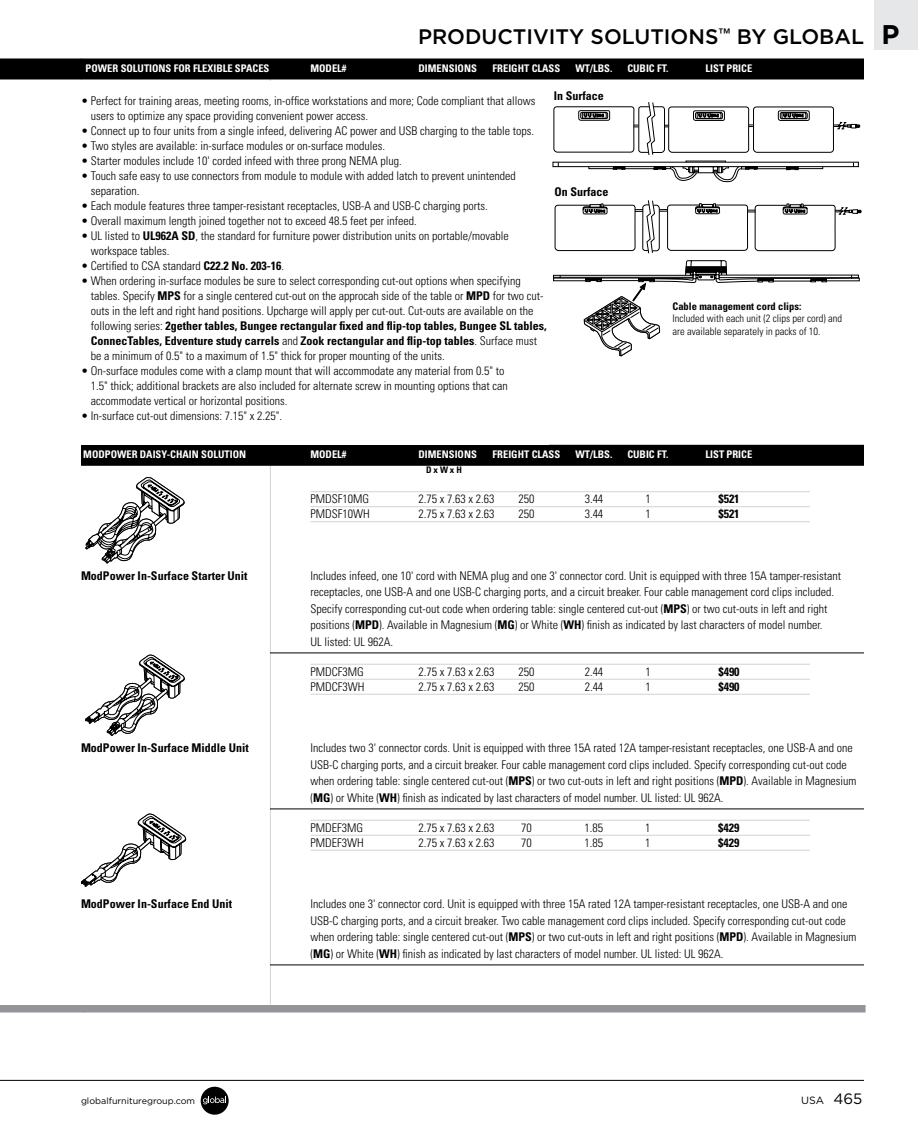
<style>
.page{position:relative;width:918px;height:1134px;background:#fff}
.page>*{position:absolute;margin:0;border:0;box-sizing:border-box;transform-origin:0 0}
.t1{font:700 27px "Gotham";color:#000}
.t2{font:500 21px "Gotham";color:#000}
.t3{font:300 condensed 12px/15px "Univers LT Std";color:#000}
.t4{font:700 condensed 12px "Univers LT Std";color:#000}
.t5{font:700 condensed 10.5px "Univers LT Std";color:#fff}
.t6{font:300 condensed 10.5px/12.6px "Univers LT Std";color:#000}
.t7{font:700 condensed 10.5px "Univers LT Std";color:#000}
.t8{font:10.5px "Gotham";color:#000}
.t9{font:9px "Gotham";color:#000}
.t10{font:700 condensed 9px "Univers LT Std";color:#000}
.s1{font-weight:700}
.s2{font-size:15px}
</style>
<div class="page">
<hr style="left:270px;top:61px;width:1px;height:944px;background:#d1d3d4">
<div style="left:83px;top:1005px;width:783px;height:7px;background:#939598"></div>
<div style="left:0;top:1005px;width:84px;height:7px;background:#939598"></div>
<hr style="left:0;top:1080px;width:864px;height:1px;background:#000">
<div style="left:875px;top:0;width:43px;height:50px;background:#e6e7e8"></div>
<div style="left:201px;top:1087px;width:28px;height:28px;background:#000;border-radius:50%"></div>
<svg style="left:203px;top:1097px;width:23px;height:7px"></svg>
<div style="left:81px;top:58px;width:783px;height:21px;background:#000"></div>
<div style="left:0;top:58px;width:82px;height:21px;background:#000"></div>
<div style="left:81px;top:445px;width:783px;height:21px;background:#000"></div>
<hr style="left:310px;top:491px;width:500px;height:1px;background:#d1d3d4">
<hr style="left:310px;top:506px;width:500px;height:1px;background:#d1d3d4">
<hr style="left:310px;top:521px;width:500px;height:1px;background:#d1d3d4">
<hr style="left:270px;top:653px;width:594px;height:1px;background:#000">
<hr style="left:310px;top:664px;width:500px;height:1px;background:#d1d3d4">
<hr style="left:310px;top:679px;width:500px;height:1px;background:#d1d3d4">
<hr style="left:310px;top:694px;width:500px;height:1px;background:#d1d3d4">
<hr style="left:270px;top:809px;width:594px;height:1px;background:#000">
<hr style="left:310px;top:820px;width:500px;height:1px;background:#d1d3d4">
<hr style="left:310px;top:835px;width:500px;height:1px;background:#d1d3d4">
<hr style="left:310px;top:850px;width:500px;height:1px;background:#d1d3d4">
<hr style="left:270px;top:965px;width:594px;height:1px;background:#000">
<svg style="left:553px;top:102px;width:307px;height:53px"></svg>
<div style="left:553px;top:162px;width:306px;height:5px;border:1px solid #000"></div>
<svg style="left:589px;top:161px;width:234px;height:21px"></svg>
<svg style="left:555px;top:200px;width:306px;height:53px"></svg>
<svg style="left:553px;top:260px;width:307px;height:96px"></svg>
<svg style="left:86px;top:477px;width:98px;height:86px"></svg>
<svg style="left:85px;top:655px;width:100px;height:81px"></svg>
<svg style="left:81px;top:814px;width:105px;height:73px"></svg>
<h2 class="t2" style="left:418px;top:23px;width:447px">PRODUCTIVITY SOLUTIONS<sup>™</sup> BY GLOBAL</h2>
<p class="t5" style="left:86px;top:62px;width:185px">POWER SOLUTIONS FOR FLEXIBLE SPACES</p>
<p class="t5" style="left:310px;top:62px;width:38px">MODEL#</p>
<p class="t5" style="left:419px;top:62px;width:60px">DIMENSIONS</p>
<p class="t5" style="left:493px;top:62px;width:69px">FREIGHT CLASS</p>
<p class="t5" style="left:576px;top:62px;width:38px">WT/LBS.</p>
<p class="t5" style="left:627px;top:62px;width:43px">CUBIC FT.</p>
<p class="t5" style="left:706px;top:62px;width:48px">LIST PRICE</p>
<p class="t4" style="left:554px;top:88px;width:52px">In Surface</p>
<p class="t3" style="left:91px;top:93px;width:446px;text-indent:-10px">• Perfect for training areas, meeting rooms, in-office workstations and more; Code compliant that allows users to optimize any space providing convenient power access.</p>
<p class="t3" style="left:81px;top:123px;width:455px">• Connect up to four units from a single infeed, delivering AC power and USB charging to the table tops.</p>
<p class="t3" style="left:81px;top:138px;width:306px">• Two styles are available: in-surface modules or on-surface modules.</p>
<p class="t3" style="left:81px;top:153px;width:322px">• Starter modules include 10' corded infeed with three prong NEMA plug.</p>
<p class="t3" style="left:91px;top:168px;width:426px;text-indent:-10px">• Touch safe easy to use connectors from module to module with added latch to prevent unintended separation.</p>
<p class="t3" style="left:81px;top:198px;width:408px">• Each module features three tamper-resistant receptacles, USB-A and USB-C charging ports.</p>
<p class="t3" style="left:81px;top:213px;width:337px">• Overall maximum length joined together not to exceed 48.5 feet per infeed.</p>
<p class="t3" style="left:91px;top:228px;width:419px;text-indent:-10px">• UL listed to <span class="s1">UL962A SD</span>, the standard for furniture power distribution units on portable/movable workspace tables.</p>
<p class="t3" style="left:81px;top:258px;width:205px">• Certified to CSA standard <span class="s1">C22.2 No. 203-16</span>.</p>
<p class="t3" style="left:91px;top:273px;width:457px;text-indent:-10px">• When ordering in-surface modules be sure to select corresponding cut-out options when specifying tables. Specify <span class="s1">MPS</span> for a single centered cut-out on the approcah side of the table or <span class="s1">MPD</span> for two cut&shy;outs in the left and right hand positions. Upcharge will apply per cut-out. Cut-outs are available on the following series: <span class="s1">2gether tables, Bungee rectangular fixed and flip-top tables, Bungee SL tables, ConnecTables, Edventure study carrels</span> and <span class="s1">Zook rectangular and flip-top tables</span>. Surface must be a minimum of 0.5" to a maximum of 1.5" thick for proper mounting of the units.</p>
<p class="t3" style="left:91px;top:363px;width:418px;text-indent:-10px">• On-surface modules come with a clamp mount that will accommodate any material from 0.5" to<br>1.5" thick; additional brackets are also included for alternate screw in mounting options that can accommodate vertical or horizontal positions.</p>
<p class="t3" style="left:81px;top:408px;width:203px">• In-surface cut-out dimensions: 7.15" x 2.25".</p>
<p class="t5" style="left:83px;top:448px;width:164px">MODPOWER DAISY-CHAIN SOLUTION</p>
<p class="t5" style="left:310px;top:448px;width:38px">MODEL#</p>
<p class="t5" style="left:419px;top:448px;width:60px">DIMENSIONS</p>
<p class="t5" style="left:493px;top:448px;width:69px">FREIGHT CLASS</p>
<p class="t5" style="left:576px;top:448px;width:38px">WT/LBS.</p>
<p class="t5" style="left:627px;top:448px;width:43px">CUBIC FT.</p>
<p class="t5" style="left:706px;top:448px;width:48px">LIST PRICE</p>
<p class="t10" style="left:426px;top:465px;width:37px">D x W x H</p>
<p class="t3" style="left:310px;top:492px;width:60px">PMDSF10MG</p>
<p class="t3" style="left:418px;top:492px;width:77px">2.75 x 7.63 x 2.63</p>
<p class="t3" style="left:519px;top:492px;width:17px">250</p>
<p class="t3" style="left:585px;top:492px;width:20px">3.44</p>
<p class="t3" style="left:645px;top:492px;width:7px">1</p>
<p class="t4" style="left:718px;top:492px;width:23px">$521</p>
<p class="t3" style="left:310px;top:507px;width:61px">PMDSF10WH</p>
<p class="t3" style="left:418px;top:507px;width:77px">2.75 x 7.63 x 2.63</p>
<p class="t3" style="left:519px;top:507px;width:17px">250</p>
<p class="t3" style="left:585px;top:507px;width:20px">3.44</p>
<p class="t3" style="left:645px;top:507px;width:7px">1</p>
<p class="t4" style="left:718px;top:507px;width:23px">$521</p>
<p class="t4" style="left:554px;top:184px;width:55px">On Surface</p>
<p class="t7" style="left:673px;top:300px;width:130px">Cable management cord clips:</p>
<p class="t6" style="left:673px;top:312px;width:171px">Included with each unit (2 clips per cord) and are available separately in packs of 10.</p>
<h1 class="t1" style="left:882px;top:16px;width:20px">P</h1>
<p class="t4" style="left:81px;top:568px;width:168px">ModPower In-Surface Starter Unit</p>
<p class="t3" style="left:310px;top:567px;width:532px;line-height:16.5px">Includes infeed, one 10' cord with NEMA plug and one 3' connector cord. Unit is equipped with three 15A tamper-resistant receptacles, one USB-A and one USB-C charging ports, and a circuit breaker. Four cable management cord clips included.<br>Specify corresponding cut-out code when ordering table: single centered cut-out (<span class="s1">MPS</span>) or two cut-outs in left and right positions (<span class="s1">MPD</span>). Available in Magnesium (<span class="s1">MG</span>) or White (<span class="s1">WH</span>) finish as indicated by last characters of model number.<br>UL listed: UL 962A.</p>
<p class="t3" style="left:310px;top:664px;width:55px">PMDCF3MG</p>
<p class="t3" style="left:418px;top:664px;width:77px">2.75 x 7.63 x 2.63</p>
<p class="t3" style="left:519px;top:664px;width:17px">250</p>
<p class="t3" style="left:585px;top:664px;width:20px">2.44</p>
<p class="t3" style="left:645px;top:664px;width:7px">1</p>
<p class="t4" style="left:718px;top:664px;width:23px">$490</p>
<p class="t3" style="left:310px;top:679px;width:55px">PMDCF3WH</p>
<p class="t3" style="left:418px;top:679px;width:77px">2.75 x 7.63 x 2.63</p>
<p class="t3" style="left:519px;top:679px;width:17px">250</p>
<p class="t3" style="left:585px;top:679px;width:20px">2.44</p>
<p class="t3" style="left:645px;top:679px;width:7px">1</p>
<p class="t4" style="left:718px;top:679px;width:23px">$490</p>
<p class="t4" style="left:81px;top:741px;width:169px">ModPower In-Surface Middle Unit</p>
<p class="t3" style="left:310px;top:740px;width:548px;line-height:16.5px">Includes two 3' connector cords. Unit is equipped with three 15A rated 12A tamper-resistant receptacles, one USB-A and one USB-C charging ports, and a circuit breaker. Four cable management cord clips included. Specify corresponding cut-out code when ordering table: single centered cut-out (<span class="s1">MPS</span>) or two cut-outs in left and right positions (<span class="s1">MPD</span>). Available in Magnesium (<span class="s1">MG</span>) or White (<span class="s1">WH</span>) finish as indicated by last characters of model number. UL listed: UL 962A.</p>
<p class="t3" style="left:310px;top:820px;width:54px">PMDEF3MG</p>
<p class="t3" style="left:418px;top:820px;width:77px">2.75 x 7.63 x 2.63</p>
<p class="t3" style="left:521px;top:820px;width:12px">70</p>
<p class="t3" style="left:585px;top:820px;width:20px">1.85</p>
<p class="t3" style="left:645px;top:820px;width:7px">1</p>
<p class="t4" style="left:718px;top:820px;width:23px">$429</p>
<p class="t3" style="left:310px;top:835px;width:55px">PMDEF3WH</p>
<p class="t3" style="left:418px;top:835px;width:77px">2.75 x 7.63 x 2.63</p>
<p class="t3" style="left:521px;top:835px;width:12px">70</p>
<p class="t3" style="left:585px;top:835px;width:20px">1.85</p>
<p class="t3" style="left:645px;top:835px;width:7px">1</p>
<p class="t4" style="left:718px;top:835px;width:23px">$429</p>
<p class="t4" style="left:81px;top:897px;width:153px">ModPower In-Surface End Unit</p>
<p class="t3" style="left:310px;top:896px;width:548px;line-height:16.5px">Includes one 3' connector cord. Unit is equipped with three 15A rated 12A tamper-resistant receptacles, one USB-A and one USB-C charging ports, and a circuit breaker. Two cable management cord clips included. Specify corresponding cut-out code when ordering table: single centered cut-out (<span class="s1">MPS</span>) or two cut-outs in left and right positions (<span class="s1">MPD</span>). Available in Magnesium (<span class="s1">MG</span>) or White (<span class="s1">WH</span>) finish as indicated by last characters of model number. UL listed: UL 962A.</p>
<p class="t9" style="left:81px;top:1095px;width:116px">globalfurnituregroup.com</p>
<p class="t8" style="left:801px;top:1093px;width:63px">USA <span class="s2">465</span></p>
</div>
